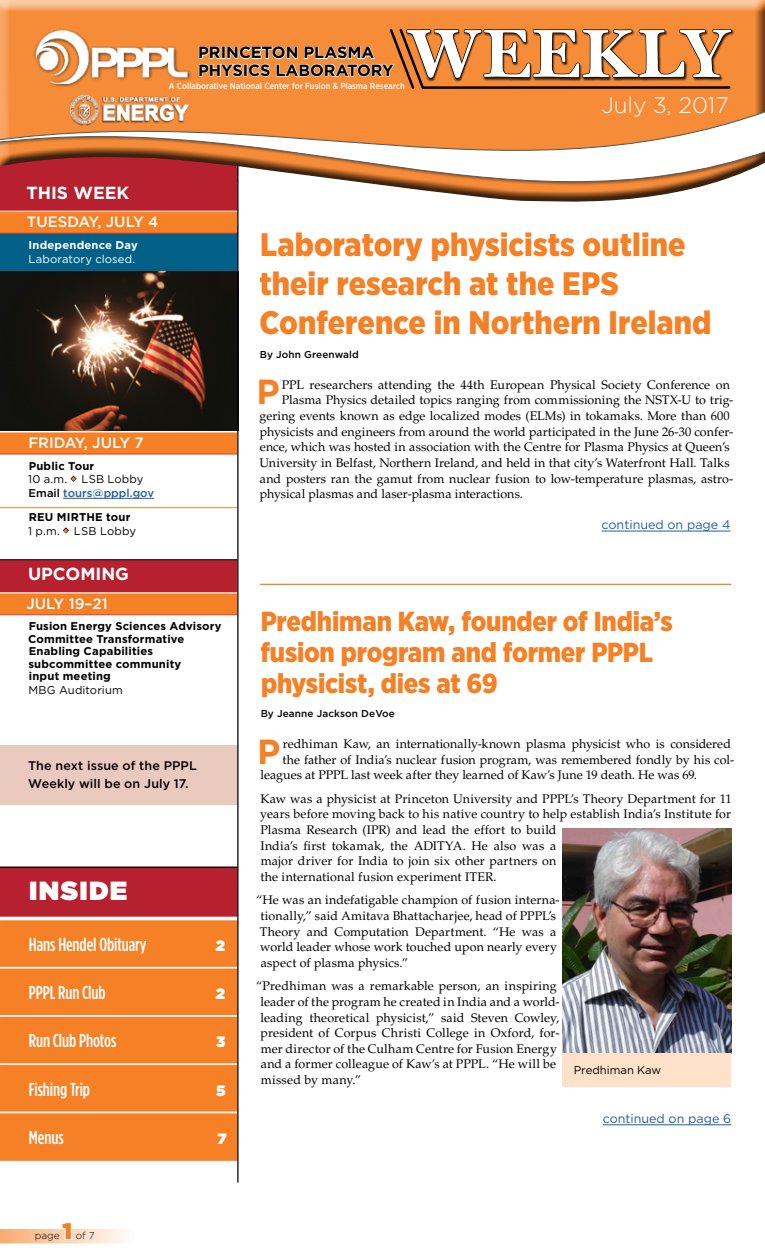
<style>
.page{position:relative;width:765px;height:1260px;background:#fff}
.page>*{position:absolute;margin:0;border:0;box-sizing:border-box;transform-origin:0 0}
.t1{font:65px "Princeton Monti BD";letter-spacing:.02em;color:#fff}
.t2{font:700 34.88px "Gotham";color:#f58025}
.t3{font:900 32.5px/39.1px "Gotham Narrow";color:#f58025}
.t4{font:900 27.5px/31.2px "Gotham Narrow";letter-spacing:-.01em;color:#f58025}
.t5{font:900 26.25px "Gotham";letter-spacing:.05em;color:#fff}
.t6{font:300 22.5px "Gotham Rounded";color:#fff}
.t7{font:900 22.5px "Gotham";color:#f58025}
.t8{font:500 18.75px "Gotham Condensed";letter-spacing:-.005em;color:#fff}
.t9{font:700 17.5px "Gotham";color:#fff}
.t10{font:700 16.25px/17.5px "Gotham";color:#000}
.t11{font:500 15px "Gotham";color:#fff}
.t12{font:900 15px "Gotham";color:#fff}
.t13{font:12.5px/15.6px "Palatino LT Std";letter-spacing:.005em;color:#000}
.t14{font:500 12.5px/17.5px "Gotham";letter-spacing:.01em;color:#000}
.t15{font:12.5px "Gotham";color:#215e9e}
.t16{font:700 11.25px/12.5px "Gotham";letter-spacing:.015em;color:#000}
.t17{font:11.25px/13.6px "Gotham";letter-spacing:.005em;color:#000}
.t18{font:11.25px "Gotham";letter-spacing:.01em;color:#fff}
.t19{font:700 11.25px "Gotham";letter-spacing:.015em;color:#fff}
.t20{font:500 10px "Gotham";letter-spacing:.01em;color:#000}
.t21{font:300 10px "Gotham";color:#000}
.t22{font:500 8.75px "Gotham Narrow";color:#fff}
.s1{font-weight:700}
.s2{font-weight:500}
.s3{font-weight:500;color:#215e9e}
.s4{font-weight:400}
</style>
<div class="page">
<div style="left:0;top:227px;width:237px;height:53px;background:#006087"></div>
<div style="left:0;top:867px;width:238px;height:50px;background:#b7202e"></div>
<hr style="left:0;top:867px;width:238px;height:1px;background:#000">
<div style="left:0;top:920px;width:238px;height:48px;background:#f58025"></div>
<div style="left:0;top:969px;width:238px;height:47px;background:#f58025"></div>
<hr style="left:0;top:967px;width:238px;height:1px;background:#fff">
<div style="left:0;top:1017px;width:238px;height:47px;background:#f58025"></div>
<hr style="left:0;top:1015px;width:238px;height:1px;background:#fff">
<div style="left:0;top:1065px;width:238px;height:48px;background:#f58025"></div>
<hr style="left:0;top:1063px;width:238px;height:2px;background:#fff">
<div style="left:0;top:1113px;width:238px;height:48px;background:#f58025"></div>
<hr style="left:0;top:1112px;width:238px;height:1px;background:#fff">
<hr style="left:260px;top:584px;width:471px;height:1px;background:#f58025">
<hr style="left:603px;top:1125px;width:128px;height:1px;background:#215e9e">
<hr style="left:602px;top:531px;width:128px;height:1px;background:#215e9e">
<img style="left:562px;top:828px;width:169px;height:226px">
<div style="left:562px;top:1054px;width:169px;height:33px;background:#fee1c9"></div>
<div style="left:0;top:745px;width:237px;height:60px;background:#eac9bf"></div>
<img style="left:0;top:272px;width:237px;height:159px">
<div style="left:0;top:433px;width:237px;height:21px;background:#f58025"></div>
<hr style="left:0;top:432px;width:237px;height:1px;background:#fbbb88">
<hr style="left:0;top:454px;width:237px;height:1px;background:#dc4128">
<hr style="left:63px;top:498px;width:91px;height:1px;background:#215e9e">
<hr style="left:0;top:507px;width:237px;height:1px;background:#f58025">
<div style="left:0;top:560px;width:237px;height:32px;background:#b7202e"></div>
<hr style="left:0;top:559px;width:237px;height:1px;background:#000">
<div style="left:0;top:594px;width:237px;height:21px;background:#f58025"></div>
<hr style="left:0;top:593px;width:237px;height:1px;background:#fbbb88">
<hr style="left:0;top:614px;width:237px;height:1px;background:#dc4128">
<svg style="left:70px;top:475px;width:7px;height:7px"></svg>
<svg style="left:63px;top:527px;width:6px;height:7px"></svg>
<hr style="left:237px;top:166px;width:2px;height:1017px;background:#000">
<div style="left:0;top:0;width:765px;height:203px;background:#000;opacity:.75"></div>
<svg style="left:0;top:92px;width:765px;height:162px"></svg>
<div style="left:33px;top:29px;width:159px;height:59px;background:#000;opacity:.75"></div>
<img style="left:34px;top:29px;width:162px;height:54px">
<svg style="left:198px;top:27px;width:534px;height:64px;background:#be7237"></svg>
<div style="left:70px;top:95px;width:120px;height:31px;background:#000;opacity:.75"></div>
<img style="left:70px;top:95px;width:118px;height:29px">
<svg style="left:0;top:1229px;width:126px;height:14px;background:#fbd2b4"></svg>
<h1 class="t1" style="left:407px;top:14px;width:325px">WEEKLY</h1>
<h3 class="t6" style="left:601px;top:90px;width:129px">July 3, 2017</h3>
<h3 class="t10" style="left:198px;top:44px;width:197px">PRINCETON PLASMA<br>PHYSICS LABORATORY</h3>
<p class="t22" style="left:169px;top:81px;width:238px">A Collaborative National Center for Fusion &amp; Plasma Research</p>
<h3 class="t9" style="left:26px;top:181px;width:104px">THIS WEEK</h3>
<p class="t11" style="left:27px;top:212px;width:133px">TUESDAY, JULY 4</p>
<p class="t19" style="left:29px;top:237px;width:111px">Independence Day</p>
<p class="t18" style="left:29px;top:251px;width:108px">Laboratory closed.</p>
<p class="t11" style="left:28px;top:433px;width:117px">FRIDAY, JULY 7</p>
<p class="t17" style="left:28px;top:459px;width:128px"><span class="s1">Public Tour<br></span>10 a.m. <sup>◆</sup> LSB Lobby<br><span class="s2">Email</span> <span class="s3">tours@pppl.gov</span></p>
<p class="t16" style="left:28px;top:510px;width:109px;line-height:13.8px">REU MIRTHE tour<br><span class="s4">1 p.m.</span> <sup>◆</sup> <span class="s4">LSB Lobby</span></p>
<h3 class="t9" style="left:28px;top:563px;width:102px">UPCOMING</h3>
<p class="t11" style="left:27px;top:593px;width:83px">JULY 19–21</p>
<p class="t16" style="left:28px;top:620px;width:195px">Fusion Energy Sciences Advisory<br>Committee Transformative<br>Enabling Capabilities subcommittee community<br>input meeting</p>
<p class="t17" style="left:29px;top:683px;width:96px">MBG Auditorium</p>
<p class="t14" style="left:28px;top:757px;width:170px">The next issue of the PPPL<br>Weekly will be on July 17.</p>
<h3 class="t5" style="left:29px;top:872px;width:100px">INSIDE</h3>
<h3 class="t8" style="left:29px;top:934px;width:119px">Hans Hendel Obituary</h3>
<p class="t12" style="left:216px;top:935px;width:11px">2</p>
<h3 class="t8" style="left:29px;top:982px;width:78px">PPPL Run Club</h3>
<p class="t12" style="left:216px;top:983px;width:11px">2</p>
<h3 class="t8" style="left:29px;top:1030px;width:89px">Run Club Photos</h3>
<p class="t12" style="left:216px;top:1031px;width:11px">3</p>
<h3 class="t8" style="left:29px;top:1078px;width:63px">Fishing Trip</h3>
<p class="t12" style="left:216px;top:1080px;width:11px">5</p>
<h3 class="t8" style="left:29px;top:1127px;width:36px">Menus</h3>
<p class="t12" style="left:217px;top:1128px;width:11px">7</p>
<h3 class="t3" style="left:259px;top:225px;width:454px">Laboratory physicists outline their research at the EPS<br>Conference in Northern Ireland</h3>
<p class="t20" style="left:260px;top:347px;width:101px">By John Greenwald</p>
<h2 class="t2" style="left:256px;top:369px;width:25px">P</h2>
<p class="t13" style="left:282px;top:377px;width:450px">PPL researchers attending the 44th European Physical Society Conference on</p>
<p class="t13" style="left:282px;top:393px;width:453px">Plasma Physics detailed topics ranging from commissioning the NSTX-U to trig-</p>
<p class="t13" style="left:260px;top:408px;width:472px">gering events known as edge localized modes (ELMs) in tokamaks. More than 600</p>
<p class="t13" style="left:260px;top:424px;width:475px">physicists and engineers from around the world participated in the June 26-30 confer-</p>
<p class="t13" style="left:260px;top:439px;width:471px">ence, which was hosted in association with the Centre for Plasma Physics at Queen’s</p>
<p class="t13" style="left:259px;top:455px;width:472px">University in Belfast, Northern Ireland, and held in that city’s Waterfront Hall. Talks</p>
<p class="t13" style="left:260px;top:471px;width:475px">and posters ran the gamut from nuclear fusion to low-temperature plasmas, astro-</p>
<p class="t13" style="left:260px;top:486px;width:265px">physical plasmas and laser-plasma interactions.</p>
<p class="t15" style="left:602px;top:517px;width:130px">continued on page 4</p>
<h3 class="t4" style="left:260px;top:605px;width:414px">Predhiman Kaw, founder of India’s fusion program and former PPPL physicist, dies at 69</h3>
<p class="t20" style="left:261px;top:707px;width:136px">By Jeanne Jackson DeVoe</p>
<h2 class="t2" style="left:257px;top:728px;width:25px">P</h2>
<p class="t13" style="left:283px;top:736px;width:450px">redhiman Kaw, an internationally-known plasma physicist who is considered</p>
<p class="t13" style="left:283px;top:752px;width:453px">the father of India’s nuclear fusion program, was remembered fondly by his col-</p>
<p class="t13" style="left:260px;top:768px;width:438px">leagues at PPPL last week after they learned of Kaw’s June 19 death. He was 69.</p>
<p class="t13" style="left:260px;top:791px;width:473px">Kaw was a physicist at Princeton University and PPPL’s Theory Department for 11 years before moving back to his native country to help establish India’s Institute for Plasma Research (IPR) and lead the effort to build<br>India’s first tokamak, the ADITYA. He also was a<br>major driver for India to join six other partners on<br>the international fusion experiment ITER.</p>
<p class="t13" style="left:256px;top:893px;width:305px">“He was an indefatigable champion of fusion interna&shy;tionally,” said Amitava Bhattacharjee, head of PPPL’s Theory and Computation Department. “He was a world leader whose work touched upon nearly every aspect of plasma physics.”</p>
<p class="t13" style="left:260px;top:978px;width:301px;text-indent:-4px">“Predhiman was a remarkable person, an inspiring leader of the program he created in India and a world&shy;leading theoretical physicist,” said Steven Cowley, president of Corpus Christi College in Oxford, for&shy;mer director of the Culham Centre for Fusion Energy and a former colleague of Kaw’s at PPPL. “He will be missed by many.”</p>
<p class="t17" style="left:574px;top:1063px;width:89px">Predhiman Kaw</p>
<p class="t15" style="left:603px;top:1111px;width:130px">continued on page 6</p>
<p class="t21" style="left:35px;top:1229px;width:26px">page</p>
<h3 class="t7" style="left:62px;top:1215px;width:11px">1</h3>
<p class="t21" style="left:76px;top:1229px;width:20px">of 7</p>
</div>
